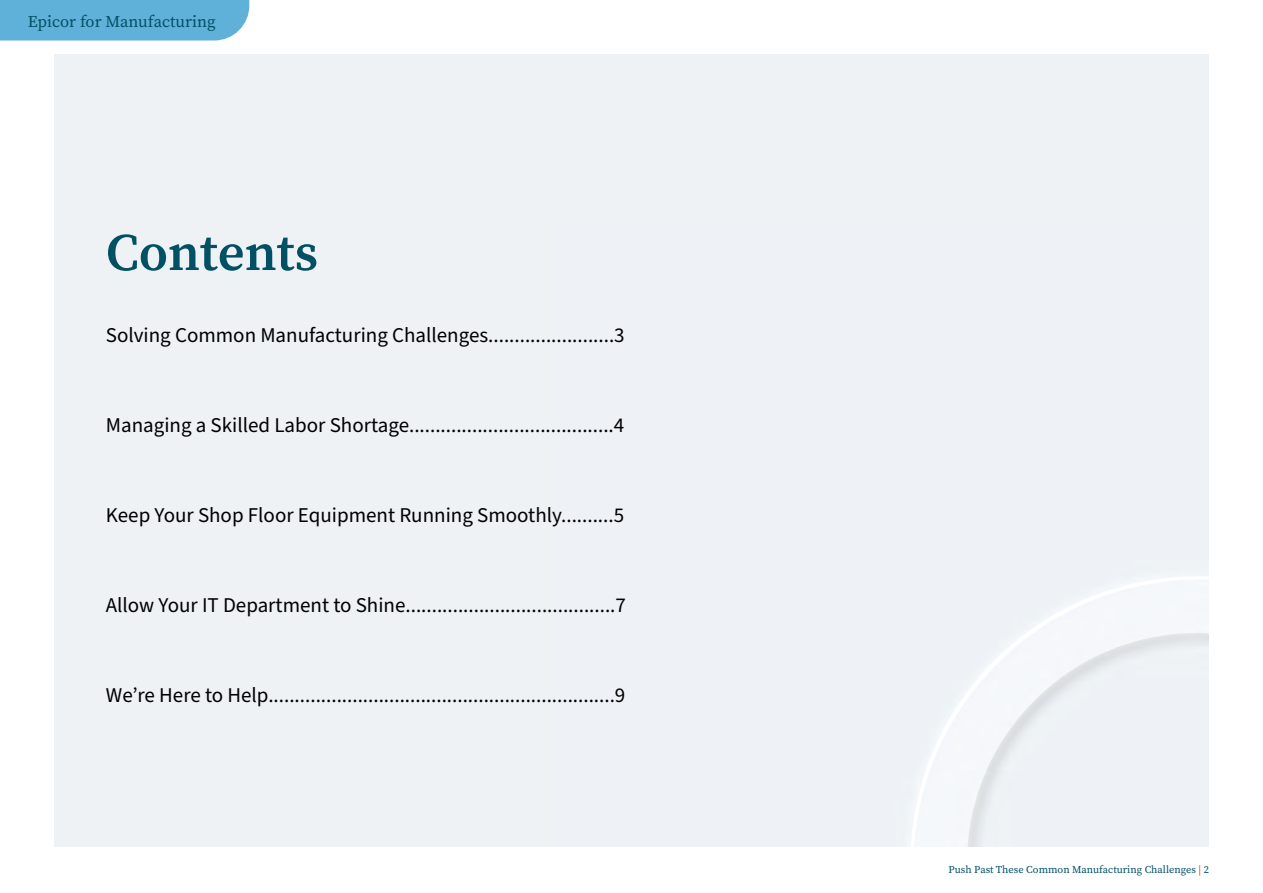
<style>
.page{position:relative;width:1263px;height:893px;background:#fff}
.page>*{position:absolute;margin:0;border:0;box-sizing:border-box;transform-origin:0 0}
.t1{font:600 52.5px "Source Serif Pro";color:#025064}
.t2{font:21px "Source Sans Pro";color:#000}
.t3{font:16.5px "Source Serif Pro";color:#025064}
.t4{font:10.5px "Source Serif Pro";color:#025064}
.s1{color:#ff2102}
</style>
<div class="page">
<div style="left:54px;top:54px;width:1155px;height:792px;background:#eef2f5"></div>
<img style="left:911px;top:576px;width:298px;height:270px">
<div style="left:0;top:0;width:249px;height:41px;background:#60b1da"></div>
<p class="t3" style="left:28px;top:10px;width:189px">Epicor for Manufacturing</p>
<h1 class="t1" style="left:106px;top:217px;width:214px">Contents</h1>
<p class="t2" style="left:106px;top:321px;width:520px">Solving Common Manufacturing Challenges........................3</p>
<p class="t2" style="left:106px;top:411px;width:520px">Managing a Skilled Labor Shortage.......................................4</p>
<p class="t2" style="left:106px;top:501px;width:520px">Keep Your Shop Floor Equipment Running Smoothly..........5</p>
<p class="t2" style="left:106px;top:591px;width:522px">Allow Your IT Department to Shine........................................7</p>
<p class="t2" style="left:106px;top:681px;width:521px">We’re Here to Help..................................................................9</p>
<p class="t4" style="left:949px;top:862px;width:262px">Push Past These Common Manufacturing Challenges <span class="s1">|</span> 2</p>
</div>
